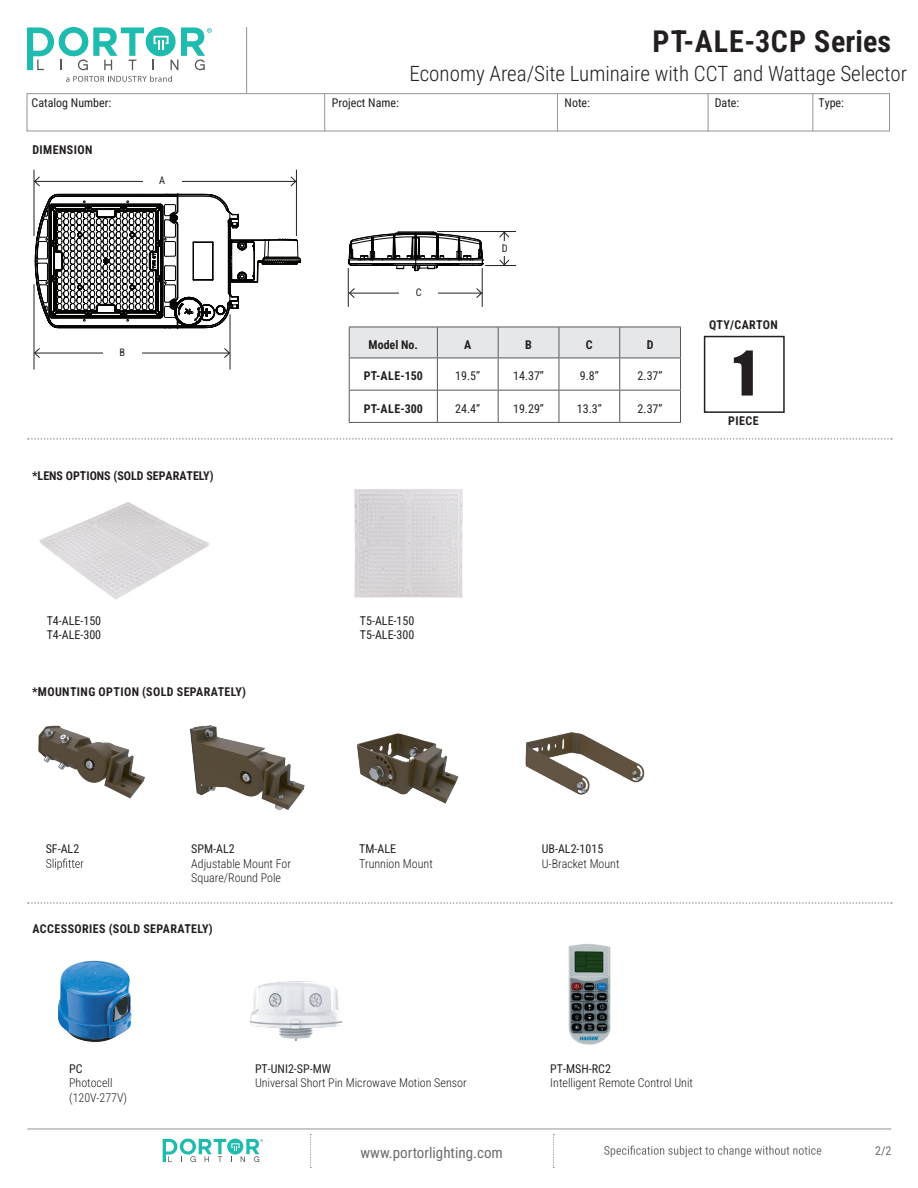
<style>
.page{position:relative;width:918px;height:1188px;background:#fff}
.page>*{position:absolute;margin:0;border:0;box-sizing:border-box;transform-origin:0 0}
.t1{font:57px "Impact";color:#231f20}
.t2{font:700 30px "Roboto Condensed";letter-spacing:.025em;color:#231f20}
.t3{font:300 21px "Roboto Condensed";color:#231f20}
.t4{font:15px "Roboto Condensed";color:#6c6d70}
.t5{font:12px/14.4px "Roboto Condensed";color:#231f20}
.t6{font:300 12px/14.4px "Roboto Condensed";color:#231f20}
.t7{font:700 12px "Roboto Condensed";letter-spacing:.035em;color:#231f20}
.t8{font:700 12px "Roboto Condensed";color:#231f20}
.t9{font:12px "Roboto Condensed";color:#6c6d70}
.t10{font:10.35px "Roboto Condensed";color:#231f20}
</style>
<div class="page">
<div style="left:146px;top:27px;width:30px;height:29px;background:#20bbaf;border-radius:50%"></div>
<svg style="left:153px;top:27px;width:59px;height:43px"></svg>
<svg style="left:27px;top:27px;width:117px;height:43px"></svg>
<svg style="left:66px;top:76px;width:106px;height:6px"></svg>
<svg style="left:163px;top:1139px;width:100px;height:23px"></svg>
<svg style="left:604px;top:1146px;width:217px;height:11px"></svg>
<hr style="left:246px;top:27px;width:1px;height:66px;background:#939598">
<svg style="left:310px;top:1134px;width:1px;height:34px"></svg>
<svg style="left:553px;top:1134px;width:1px;height:34px"></svg>
<hr style="left:27px;top:1129px;width:864px;height:1px;background:#939598">
<div style="left:27px;top:93px;width:863px;height:38px;border:1px solid #939598"></div>
<hr style="left:812px;top:93px;width:1px;height:38px;background:#939598">
<hr style="left:708px;top:93px;width:1px;height:38px;background:#939598">
<hr style="left:324px;top:93px;width:1px;height:38px;background:#939598">
<hr style="left:557px;top:93px;width:1px;height:38px;background:#939598">
<svg style="left:28px;top:438px;width:864px;height:2px"></svg>
<svg style="left:28px;top:902px;width:864px;height:2px"></svg>
<img style="left:58px;top:960px;width:74px;height:82px">
<svg style="left:46px;top:859px;width:37px;height:11px"></svg>
<hr style="left:34px;top:170px;width:1px;height:66px;background:#231f20">
<hr style="left:34px;top:284px;width:1px;height:86px;background:#231f20">
<hr style="left:230px;top:314px;width:1px;height:56px;background:#231f20">
<hr style="left:296px;top:170px;width:1px;height:66px;background:#231f20">
<hr style="left:35px;top:181px;width:261px;height:1px;background:#231f20">
<svg style="left:34px;top:176px;width:6px;height:11px"></svg>
<svg style="left:290px;top:176px;width:7px;height:11px"></svg>
<div style="left:143px;top:174px;width:39px;height:12px;background:#fff"></div>
<div style="left:704px;top:336px;width:81px;height:77px;border:2px solid #231f20"></div>
<svg style="left:34px;top:193px;width:647px;height:165px"></svg>
<hr style="left:349px;top:327px;width:88px;height:1px;background:#57585a">
<hr style="left:349px;top:327px;width:1px;height:31px;background:#57585a">
<hr style="left:437px;top:327px;width:61px;height:1px;background:#57585a">
<hr style="left:437px;top:327px;width:1px;height:31px;background:#57585a">
<hr style="left:498px;top:327px;width:61px;height:1px;background:#57585a">
<hr style="left:498px;top:327px;width:1px;height:31px;background:#57585a">
<hr style="left:559px;top:327px;width:61px;height:1px;background:#57585a">
<hr style="left:559px;top:327px;width:1px;height:31px;background:#57585a">
<hr style="left:620px;top:327px;width:61px;height:1px;background:#57585a">
<hr style="left:619px;top:327px;width:1px;height:31px;background:#57585a">
<hr style="left:680px;top:327px;width:1px;height:31px;background:#57585a">
<hr style="left:349px;top:358px;width:88px;height:1px;background:#57585a">
<hr style="left:349px;top:358px;width:1px;height:32px;background:#57585a">
<hr style="left:437px;top:358px;width:61px;height:1px;background:#57585a">
<hr style="left:559px;top:358px;width:61px;height:1px;background:#57585a">
<hr style="left:620px;top:358px;width:61px;height:1px;background:#57585a">
<hr style="left:619px;top:358px;width:1px;height:32px;background:#57585a">
<hr style="left:680px;top:358px;width:1px;height:32px;background:#57585a">
<hr style="left:349px;top:390px;width:88px;height:1px;background:#57585a">
<hr style="left:349px;top:391px;width:1px;height:31px;background:#57585a">
<hr style="left:437px;top:390px;width:61px;height:1px;background:#57585a">
<hr style="left:437px;top:391px;width:1px;height:31px;background:#57585a">
<hr style="left:498px;top:391px;width:1px;height:31px;background:#57585a">
<hr style="left:559px;top:390px;width:61px;height:1px;background:#57585a">
<hr style="left:559px;top:391px;width:1px;height:31px;background:#57585a">
<hr style="left:620px;top:390px;width:61px;height:1px;background:#57585a">
<hr style="left:619px;top:391px;width:1px;height:31px;background:#57585a">
<hr style="left:680px;top:391px;width:1px;height:31px;background:#57585a">
<hr style="left:349px;top:422px;width:88px;height:1px;background:#57585a">
<hr style="left:437px;top:422px;width:61px;height:1px;background:#57585a">
<hr style="left:498px;top:422px;width:61px;height:1px;background:#57585a">
<hr style="left:559px;top:422px;width:61px;height:1px;background:#57585a">
<hr style="left:620px;top:422px;width:61px;height:1px;background:#57585a">
<hr style="left:559px;top:358px;width:1px;height:32px;background:#57585a">
<hr style="left:498px;top:390px;width:61px;height:1px;background:#57585a">
<hr style="left:437px;top:358px;width:1px;height:32px;background:#57585a">
<hr style="left:498px;top:358px;width:61px;height:1px;background:#57585a">
<hr style="left:498px;top:358px;width:1px;height:32px;background:#57585a">
<img style="left:38px;top:725px;width:107px;height:74px">
<img style="left:190px;top:725px;width:115px;height:85px">
<img style="left:356px;top:733px;width:103px;height:71px">
<img style="left:525px;top:732px;width:120px;height:63px">
<img style="left:250px;top:981px;width:93px;height:60px">
<img style="left:568px;top:944px;width:43px;height:101px">
<img style="left:39px;top:502px;width:170px;height:98px">
<img style="left:354px;top:489px;width:109px;height:109px">
<h2 class="t2" style="left:653px;top:20px;width:240px">PT-ALE-3CP Series</h2>
<h3 class="t3" style="left:409px;top:59px;width:499px">Economy Area/Site Luminaire with CCT and Wattage Selector</h3>
<p class="t5" style="left:32px;top:95px;width:81px">Catalog Number:</p>
<p class="t5" style="left:332px;top:95px;width:69px">Project Name:</p>
<p class="t5" style="left:565px;top:95px;width:27px">Note:</p>
<p class="t5" style="left:715px;top:95px;width:26px">Date:</p>
<p class="t5" style="left:818px;top:95px;width:27px">Type:</p>
<p class="t7" style="left:32px;top:141px;width:61px">DIMENSION</p>
<p class="t10" style="left:159px;top:174px;width:7px">A</p>
<p class="t10" style="left:120px;top:345px;width:7px">B</p>
<p class="t8" style="left:32px;top:467px;width:183px">*LENS OPTIONS (SOLD SEPARATELY)</p>
<p class="t10" style="left:416px;top:285px;width:7px">C</p>
<p class="t10" style="left:502px;top:241px;width:7px">D</p>
<p class="t7" style="left:369px;top:336px;width:51px">Model No.</p>
<p class="t7" style="left:464px;top:336px;width:9px">A</p>
<p class="t7" style="left:525px;top:336px;width:8px">B</p>
<p class="t7" style="left:586px;top:336px;width:8px">C</p>
<p class="t7" style="left:647px;top:336px;width:8px">D</p>
<p class="t7" style="left:364px;top:368px;width:61px">PT-ALE-150</p>
<p class="t5" style="left:455px;top:368px;width:26px">19.5”</p>
<p class="t5" style="left:513px;top:368px;width:32px">14.37”</p>
<p class="t5" style="left:580px;top:368px;width:21px">9.8”</p>
<p class="t5" style="left:638px;top:368px;width:26px">2.37”</p>
<p class="t7" style="left:364px;top:400px;width:61px">PT-ALE-300</p>
<p class="t5" style="left:455px;top:401px;width:26px">24.4”</p>
<p class="t5" style="left:513px;top:401px;width:32px">19.29”</p>
<p class="t5" style="left:577px;top:401px;width:26px">13.3”</p>
<p class="t5" style="left:638px;top:401px;width:26px">2.37”</p>
<p class="t7" style="left:709px;top:316px;width:70px">QTY/CARTON</p>
<h1 class="t1" style="left:733px;top:329px;width:23px">1</h1>
<p class="t7" style="left:728px;top:413px;width:32px">PIECE</p>
<p class="t5" style="left:47px;top:613px;width:56px">T4-ALE-150<br>T4-ALE-300</p>
<p class="t5" style="left:360px;top:613px;width:56px">T5-ALE-150<br>T5-ALE-300</p>
<p class="t7" style="left:32px;top:683px;width:215px">*MOUNTING OPTION (SOLD SEPARATELY)</p>
<p class="t5" style="left:46px;top:841px;width:35px">SF-AL2</p>
<p class="t5" style="left:191px;top:841px;width:45px">SPM-AL2</p>
<p class="t6" style="left:191px;top:856px;width:101px">Adjustable Mount For<br>Square/Round Pole</p>
<p class="t7" style="left:32px;top:920px;width:182px">ACCESSORIES (SOLD SEPARATELY)</p>
<p class="t5" style="left:359px;top:841px;width:38px">TM-ALE</p>
<p class="t6" style="left:359px;top:856px;width:75px">Trunnion Mount</p>
<p class="t5" style="left:542px;top:841px;width:63px">UB-AL2-1015</p>
<p class="t6" style="left:542px;top:856px;width:79px">U-Bracket Mount</p>
<p class="t5" style="left:69px;top:1061px;width:15px">PC</p>
<p class="t6" style="left:69px;top:1075px;width:60px">Photocell (120V-277V)</p>
<p class="t5" style="left:255px;top:1061px;width:78px">PT-UNI2-SP-MW</p>
<p class="t6" style="left:255px;top:1075px;width:213px">Universal Short Pin Microwave Motion Sensor</p>
<p class="t4" style="left:361px;top:1142px;width:144px">www.portorlighting.com</p>
<p class="t5" style="left:550px;top:1061px;width:62px">PT-MSH-RC2</p>
<p class="t6" style="left:550px;top:1075px;width:144px">Intelligent Remote Control Unit</p>
<p class="t9" style="left:875px;top:1142px;width:18px">2/2</p>
</div>
